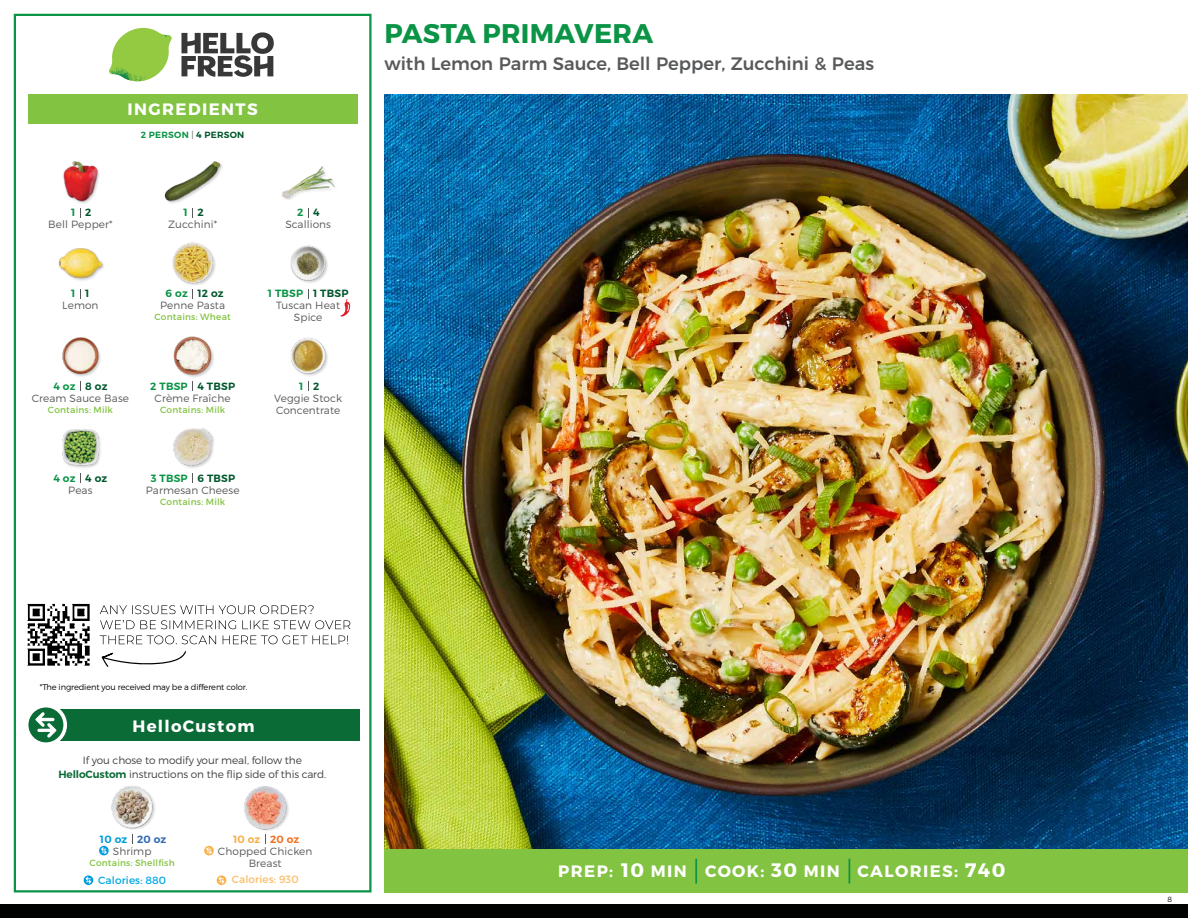
<style>
.page{position:relative;width:1188px;height:918px;background:#fff}
.page>*{position:absolute;margin:0;border:0;box-sizing:border-box;transform-origin:0 0}
.t1{font:700 27px "Montserrat";letter-spacing:.01em;color:#0b9446}
.t2{font:500 18px "Montserrat";color:#58595b}
.t3{font:700 16.5px "Montserrat";letter-spacing:.085em;color:#fff}
.t4{font:300 10.5px/12px "Montserrat";letter-spacing:.01em;color:#58595b;text-align:center}
.t5{font:300 10.5px/13.5px "Montserrat";letter-spacing:-.01em;color:#414042;text-align:center}
.t6{font:600 10.5px "Montserrat";letter-spacing:.02em;color:#00562c}
.t7{font:600 10.5px "Montserrat";letter-spacing:.02em;color:#0b9446}
.t8{font:10.5px "Montserrat";letter-spacing:.01em;color:#00a8e3}
.t9{font:10.5px "Montserrat";letter-spacing:.01em;color:#fabe6b}
.t10{font:600 10.5px "Montserrat";letter-spacing:.02em;color:#009bdf}
.t11{font:600 10.5px "Montserrat";letter-spacing:.02em;color:#f8af45}
.t12{font:9px "Montserrat";letter-spacing:.02em;color:#82c341}
.t13{font:600 9px "Montserrat";letter-spacing:.03em;color:#0b9446}
.t14{font:300 8.25px "Montserrat";letter-spacing:-.015em;color:#000}
.t15{font:300 7.5px "Montserrat";color:#000}
.s1{font-weight:300;color:#58595b}
.s2{color:#00562c}
.s3{font-weight:600;color:#0b6b37}
.s4{color:#3069b3}
.s5{color:#f37121}
.s6{font-size:19.5px}
</style>
<div class="page">
<div style="left:0;top:904px;width:1188px;height:14px;background:#000101"></div>
<div style="left:384px;top:849px;width:804px;height:43px;background:#82c341"></div>
<svg style="left:181px;top:32px;width:93px;height:45px"></svg>
<svg style="left:114px;top:28px;width:55px;height:36px"></svg>
<img style="left:143px;top:28px;width:29px;height:24px">
<img style="left:112px;top:48px;width:54px;height:10px">
<img style="left:109px;top:52px;width:55px;height:30px">
<img style="left:142px;top:58px;width:24px;height:23px">
<div style="left:28px;top:94px;width:330px;height:30px;background:#82c341"></div>
<div style="left:14px;top:14px;width:358px;height:878px;border:2px solid #0b9446"></div>
<img style="left:384px;top:94px;width:804px;height:755px">
<div style="left:173px;top:243px;width:44px;height:43px;background:#000;opacity:.2"></div>
<img style="left:172px;top:242px;width:45px;height:42px">
<img style="left:290px;top:245px;width:38px;height:38px">
<div style="left:165px;top:161px;width:59px;height:43px;background:#000;opacity:.2"></div>
<img style="left:164px;top:161px;width:58px;height:41px">
<img style="left:281px;top:166px;width:54px;height:34px">
<img style="left:58px;top:248px;width:46px;height:33px">
<div style="left:63px;top:161px;width:38px;height:44px;background:#000;opacity:.2"></div>
<img style="left:63px;top:161px;width:38px;height:41px">
<img style="left:173px;top:336px;width:41px;height:41px">
<img style="left:290px;top:337px;width:38px;height:39px">
<img style="left:62px;top:337px;width:39px;height:40px">
<img style="left:173px;top:428px;width:41px;height:40px">
<img style="left:62px;top:429px;width:39px;height:39px">
<svg style="left:341px;top:299px;width:9px;height:18px"></svg>
<div style="left:33px;top:709px;width:327px;height:32px;background:#0b6b37"></div>
<div style="left:25px;top:704px;width:42px;height:42px;background:#fff;border-radius:50%"></div>
<div style="left:28px;top:707px;width:35px;height:35px;background:#0a6b37;border-radius:50%"></div>
<svg style="left:35px;top:712px;width:22px;height:26px"></svg>
<img style="left:111px;top:786px;width:44px;height:43px">
<svg style="left:99px;top:846px;width:10px;height:9px"></svg>
<svg style="left:101px;top:847px;width:6px;height:7px"></svg>
<svg style="left:84px;top:875px;width:9px;height:10px"></svg>
<svg style="left:86px;top:877px;width:5px;height:7px"></svg>
<div style="left:244px;top:787px;width:46px;height:46px;background:#000;opacity:.2"></div>
<img style="left:244px;top:786px;width:46px;height:43px">
<hr style="left:695px;top:859px;width:2px;height:25px;background:#0b9446">
<svg style="left:849px;top:859px;width:1px;height:25px"></svg>
<img style="left:27px;top:603px;width:63px;height:63px">
<svg style="left:102px;top:651px;width:84px;height:16px"></svg>
<svg style="left:100px;top:635px;width:248px;height:9px"></svg>
<svg style="left:100px;top:620px;width:250px;height:9px"></svg>
<svg style="left:100px;top:605px;width:214px;height:9px"></svg>
<svg style="left:204px;top:846px;width:10px;height:9px"></svg>
<svg style="left:206px;top:847px;width:6px;height:7px"></svg>
<svg style="left:217px;top:875px;width:9px;height:10px"></svg>
<svg style="left:219px;top:877px;width:5px;height:7px"></svg>
<h3 class="t3" style="left:128px;top:99px;width:132px">INGREDIENTS</h3>
<p class="t13" style="left:141px;top:129px;width:105px">2 PERSON <span class="s1">|</span> <span class="s2">4 PERSON</span></p>
<p class="t7" style="left:71px;top:206px;width:6px">1</p>
<p class="t6" style="left:85px;top:206px;width:8px">2</p>
<p class="t7" style="left:184px;top:206px;width:6px">1</p>
<p class="t7" style="left:297px;top:206px;width:8px">2</p>
<p class="t6" style="left:198px;top:206px;width:8px">2</p>
<p class="t6" style="left:313px;top:206px;width:8px">4</p>
<p class="t4" style="left:48px;top:218px;width:66px">Bell Pepper*</p>
<p class="t4" style="left:168px;top:218px;width:50px">Zucchini*</p>
<p class="t4" style="left:285px;top:218px;width:47px">Scallions</p>
<p class="t7" style="left:71px;top:287px;width:6px">1</p>
<p class="t6" style="left:85px;top:287px;width:6px">1</p>
<p class="t7" style="left:166px;top:287px;width:24px">6 oz</p>
<p class="t7" style="left:268px;top:287px;width:37px">1 TBSP</p>
<p class="t6" style="left:198px;top:287px;width:28px">12 oz</p>
<p class="t6" style="left:313px;top:287px;width:37px">1 TBSP</p>
<p class="t4" style="left:62px;top:299px;width:38px">Lemon</p>
<p class="t4" style="left:160px;top:299px;width:67px">Penne Pasta</p>
<p class="t12" style="left:155px;top:311px;width:78px">Contains: Wheat</p>
<p class="t4" style="left:276px;top:299px;width:66px">Tuscan Heat<br>Spice</p>
<p class="t7" style="left:53px;top:380px;width:24px">4 oz</p>
<p class="t6" style="left:85px;top:380px;width:24px">8 oz</p>
<p class="t7" style="left:150px;top:380px;width:39px">2 TBSP</p>
<p class="t7" style="left:299px;top:380px;width:6px">1</p>
<p class="t6" style="left:198px;top:380px;width:39px">4 TBSP</p>
<p class="t6" style="left:313px;top:380px;width:8px">2</p>
<p class="t4" style="left:32px;top:392px;width:99px">Cream Sauce Base</p>
<p class="t12" style="left:48px;top:404px;width:67px">Contains: Milk</p>
<p class="t4" style="left:155px;top:392px;width:78px">Crème Fraîche</p>
<p class="t12" style="left:160px;top:404px;width:67px">Contains: Milk</p>
<p class="t4" style="left:274px;top:392px;width:69px;text-align:left">Veggie Stock<br>Concentrate</p>
<p class="t7" style="left:53px;top:472px;width:24px">4 oz</p>
<p class="t6" style="left:85px;top:472px;width:24px">4 oz</p>
<p class="t7" style="left:151px;top:472px;width:38px">3 TBSP</p>
<p class="t6" style="left:198px;top:472px;width:39px">6 TBSP</p>
<p class="t4" style="left:68px;top:484px;width:26px">Peas</p>
<p class="t4" style="left:146px;top:484px;width:95px">Parmesan Cheese</p>
<p class="t12" style="left:160px;top:496px;width:67px">Contains: Milk</p>
<h1 class="t1" style="left:385px;top:17px;width:270px">PASTA PRIMAVERA</h1>
<h2 class="t2" style="left:384px;top:49px;width:491px">with Lemon Parm Sauce, Bell Pepper, Zucchini &amp; Peas</h2>
<p class="t14" style="left:40px;top:682px;width:209px">*The ingredient you received may be a different color.</p>
<h3 class="t3" style="left:133px;top:716px;width:123px">HelloCustom</h3>
<p class="t5" style="left:58px;top:754px;width:269px">If you chose to modify your meal, follow the<br><span class="s3">HelloCustom</span> instructions on the flip side of this card.</p>
<p class="t10" style="left:100px;top:833px;width:68px">10 oz <span class="s4">20 oz</span></p>
<p class="t4" style="left:113px;top:845px;width:40px">Shrimp</p>
<p class="t12" style="left:90px;top:857px;width:87px">Contains: Shellfish</p>
<p class="t8" style="left:98px;top:873px;width:69px">Calories: 880</p>
<p class="t11" style="left:233px;top:833px;width:68px">10 oz <span class="s5">20 oz</span></p>
<p class="t4" style="left:218px;top:845px;width:96px">Chopped Chicken<br>Breast</p>
<p class="t9" style="left:232px;top:873px;width:68px">Calories: 930</p>
<h3 class="t3" style="left:558px;top:861px;width:449px">PREP: <span class="s6">10</span> MIN COOK: <span class="s6">30</span> MIN CALORIES: <span class="s6">740</span></h3>
<p class="t15" style="left:1167px;top:895px;width:6px">8</p>
</div>
